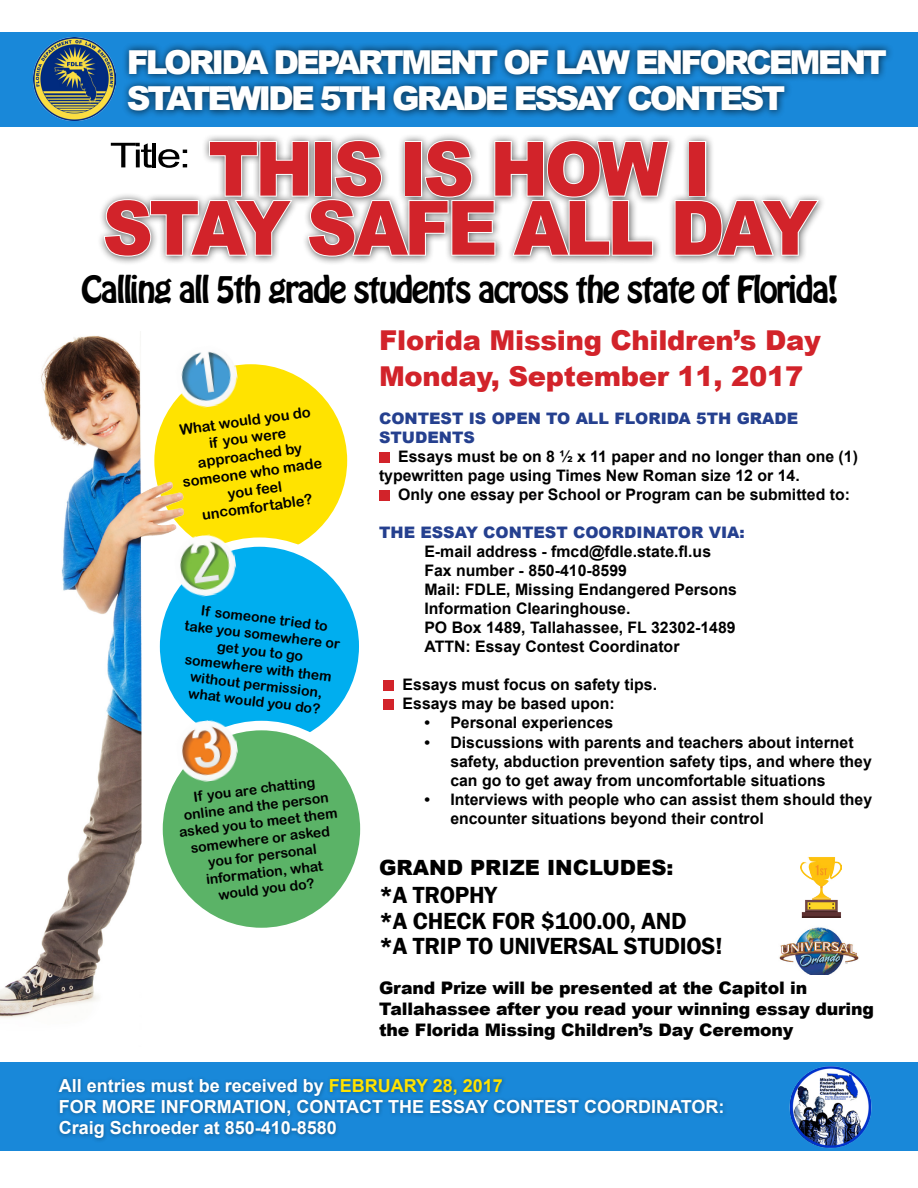
<style>
.page{position:relative;width:918px;height:1188px;background:#fff}
.page>*{position:absolute;margin:0;border:0;box-sizing:border-box;transform-origin:0 0}
.t1{font:900 75px/59.1px "Arial";letter-spacing:-.05em;color:#d2232a;text-align:center;scale:.93 1}
.t2{font:34.35px "Arial Narrow";letter-spacing:-.05em;color:#000;scale:1.56 1}
.t3{font:33.15px "Hobo Std";letter-spacing:-.05em;color:#000}
.t4{font:900 33px/36px "Arial";letter-spacing:-.09em;color:#fff}
.t5{font:900 27.45px/36px "Arial";letter-spacing:-.01em;color:#d2232a}
.t6{font:600 24px/26px "Franklin Gothic";letter-spacing:-.01em;color:#000}
.t7{font:900 21px "Arial";color:#000}
.t8{font:700 18px/21px "Arial";color:#fff}
.t9{font:900 17.25px/20.7px "Arial";letter-spacing:-.01em;color:#000}
.t10{font:700 15.9px/19px "Arial";color:#000}
.t11{font:900 15.9px/19px "Arial";color:#25408f}
.t12{font:14.55px/17.4px "Arial Rounded MT Bold";color:#000;text-align:center}
.t13{font:13.95px/16.6px "Arial Rounded MT Bold";color:#000;text-align:center}
.s1{color:#ffe300}
</style>
<div class="page">
<div style="left:0;top:32px;width:918px;height:95px;background:#1988d9"></div>
<div style="left:0;top:1063px;width:918px;height:88px;background:#1988d9"></div>
<div style="left:97px;top:132px;width:730px;height:134px;background:#000;opacity:.65"></div>
<svg style="left:103px;top:139px;width:718px;height:119px"></svg>
<svg style="left:148px;top:358px;width:206px;height:205px;background:#ffe725"></svg>
<div style="left:142px;top:351px;width:218px;height:219px;border:13px solid #fff;border-radius:50%"></div>
<div style="left:155px;top:542px;width:209px;height:209px;background:#00aeef;border-radius:50%"></div>
<div style="left:158px;top:726px;width:207px;height:207px;background:#5bb367;border-radius:50%"></div>
<div style="left:121px;top:42px;width:774px;height:77px;background:#000;opacity:.75"></div>
<img style="left:0;top:335px;width:298px;height:683px">
<div style="left:379px;top:452px;width:10px;height:10px;background:#d2232a"></div>
<div style="left:379px;top:490px;width:10px;height:10px;background:#d2232a"></div>
<div style="left:383px;top:680px;width:11px;height:10px;background:#d2232a"></div>
<div style="left:383px;top:699px;width:11px;height:10px;background:#d2232a"></div>
<div style="left:56px;top:1075px;width:672px;height:68px;background:#000;opacity:.35"></div>
<img style="left:779px;top:927px;width:80px;height:48px">
<img style="left:801px;top:857px;width:40px;height:61px">
<img style="left:34px;top:38px;width:82px;height:82px">
<img style="left:173px;top:717px;width:68px;height:68px">
<img style="left:788px;top:1064px;width:86px;height:86px;border-radius:43px">
<h3 class="t4" style="left:127px;top:43px;width:762px">FLORIDA DEPARTMENT OF LAW ENFORCEMENT<br>STATEWIDE 5TH GRADE ESSAY CONTEST</h3>
<h2 class="t2" style="left:110px;top:130px;width:54px">Title:</h2>
<h1 class="t1" style="left:103px;top:137px;width:770px">THIS IS HOW I<br>STAY SAFE ALL DAY</h1>
<h3 class="t3" style="left:81px;top:267px;width:759px">Calling all 5th grade students across the state of Florida!</h3>
<h3 class="t5" style="left:379px;top:321px;width:443px">Florida Missing Children’s Day<br>Monday, September 11, 2017</h3>
<p class="t11" style="left:379px;top:408px;width:421px">CONTEST IS OPEN TO ALL FLORIDA 5TH GRADE<br>STUDENTS</p>
<p class="t10" style="left:379px;top:448px;width:480px;text-indent:19px">Essays must be on 8 ½ x 11 paper and no longer than one (1) typewritten page using Times New Roman size 12 or 14.</p>
<p class="t10" style="left:398px;top:486px;width:453px">Only one essay per School or Program can be submitted to:</p>
<p class="t11" style="left:379px;top:523px;width:367px">THE ESSAY CONTEST COORDINATOR VIA:</p>
<p class="t10" style="left:424px;top:543px;width:314px">E-mail address - fmcd@fdle.state.fl.us Fax number - 850-410-8599<br>Mail: FDLE, Missing Endangered Persons Information Clearinghouse.<br>PO Box 1489, Tallahassee, FL 32302-1489<br>ATTN: Essay Contest Coordinator</p>
<p class="t10" style="left:403px;top:676px;width:256px">Essays must focus on safety tips.<br>Essays may be based upon:</p>
<p class="t10" style="left:424px;top:714px;width:190px">• Personal experiences</p>
<p class="t10" style="left:450px;top:733px;width:423px;text-indent:-26px">• Discussions with parents and teachers about internet safety, abduction prevention safety tips, and where they can go to get away from uncomfortable situations</p>
<p class="t10" style="left:450px;top:790px;width:423px;text-indent:-26px">• Interviews with people who can assist them should they encounter situations beyond their control</p>
<h3 class="t7" style="left:379px;top:852px;width:296px">GRAND PRIZE INCLUDES:</h3>
<h3 class="t6" style="left:379px;top:882px;width:345px">*A TROPHY<br>*A CHECK FOR $100.00, AND<br>*A TRIP TO UNIVERSAL STUDIOS!</h3>
<p class="t9" style="left:379px;top:977px;width:497px">Grand Prize will be presented at the Capitol in<br>Tallahassee after you read your winning essay during the Florida Missing Children’s Day Ceremony</p>
<p class="t8" style="left:59px;top:1076px;width:667px">All entries must be received by <span class="s1">FEBRUARY 28, 2017<br></span>FOR MORE INFORMATION, CONTACT THE ESSAY CONTEST COORDINATOR:<br>Craig Schroeder at 850-410-8580</p>
<p class="t12" style="left:174px;top:421px;width:142px;rotate:-8deg">What would you do if you were approached by someone who made you feel uncomfortable?</p>
<p class="t13" style="left:188px;top:600px;width:158px;rotate:7deg">If someone tried to take you somewhere or get you to go somewhere with them without permission, what would you do?</p>
<p class="t13" style="left:174px;top:791px;width:161px;rotate:-7deg">If you are chatting online and the person asked you to meet them somewhere or asked you for personal information, what would you do?</p>
</div>
